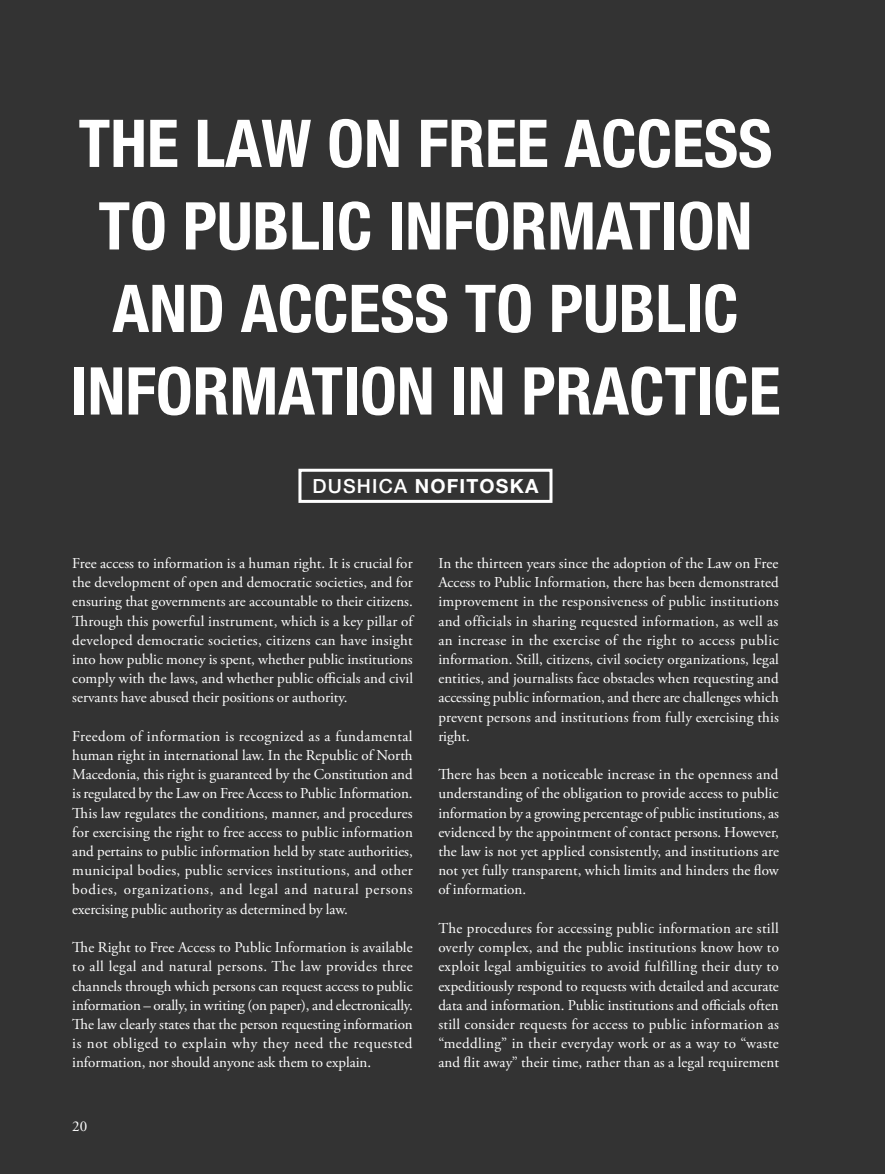
<style>
.page{position:relative;width:885px;height:1174px;background:#fff}
.page>*{position:absolute;margin:0;border:0;box-sizing:border-box;transform-origin:0 0}
.t1{font:700 condensed 66px/82.5px "Helvetica Neue LT Pro";color:#fff;text-align:center}
.t2{font:700 19.5px "Helvetica Neue LT Pro";letter-spacing:.06em;color:#fff}
.t3{font:15px/19.2px "Adobe Garamond Pro";color:#fff;text-align:justify}
.s1{font-weight:500}
</style>
<div class="page">
<div style="left:0;top:0;width:884px;height:1174px;background:#333"></div>
<div style="left:298px;top:469px;width:254px;height:34px;border:3px solid #fff"></div>
<h1 class="t1" style="left:70px;top:101px;width:711px">THE LAW ON FREE ACCESS<br>TO PUBLIC INFORMATION<br>AND ACCESS TO PUBLIC<br>INFORMATION IN PRACTICE</h1>
<h2 class="t2" style="left:312px;top:474px;width:227px"><span class="s1">DUSHICA</span> NOFITOSKA</h2>
<p class="t3" style="left:72px;top:554px;width:342px">Free access to information is a human right. It is crucial for the development of open and democratic societies, and for ensuring that governments are accountable to their citizens.<br>Through this powerful instrument, which is a key pillar of developed democratic societies, citizens can have insight into how public money is spent, whether public institutions comply with the laws, and whether public officials and civil servants have abused their positions or authority.</p>
<p class="t3" style="left:72px;top:727px;width:342px">Freedom of information is recognized as a fundamental human right in international law. In the Republic of North Macedonia, this right is guaranteed by the Constitution and is regulated by the Law on Free Access to Public Information.<br>This law regulates the conditions, manner, and procedures for exercising the right to free access to public information and pertains to public information held by state authorities, municipal bodies, public services institutions, and other bodies, organizations, and legal and natural persons exercising public authority as determined by law.</p>
<p class="t3" style="left:72px;top:938px;width:342px">The Right to Free Access to Public Information is available to all legal and natural persons. The law provides three channels through which persons can request access to public information – orally, in writing (on paper), and electronically.<br>The law clearly states that the person requesting information is not obliged to explain why they need the requested information, nor should anyone ask them to explain.</p>
<p class="t3" style="left:72px;top:1117px;width:16px">20</p>
<p class="t3" style="left:438px;top:554px;width:342px">In the thirteen years since the adoption of the Law on Free Access to Public Information, there has been demonstrated improvement in the responsiveness of public institutions and officials in sharing requested information, as well as an increase in the exercise of the right to access public information. Still, citizens, civil society organizations, legal entities, and journalists face obstacles when requesting and accessing public information, and there are challenges which prevent persons and institutions from fully exercising this right.</p>
<p class="t3" style="left:438px;top:765px;width:342px">There has been a noticeable increase in the openness and understanding of the obligation to provide access to public information by a growing percentage of public institutions, as evidenced by the appointment of contact persons. However, the law is not yet applied consistently, and institutions are not yet fully transparent, which limits and hinders the flow of information.</p>
<p class="t3" style="left:438px;top:919px;width:342px">The procedures for accessing public information are still overly complex, and the public institutions know how to exploit legal ambiguities to avoid fulfilling their duty to expeditiously respond to requests with detailed and accurate data and information. Public institutions and officials often still consider requests for access to public information as “meddling” in their everyday work or as a way to “waste and flit away” their time, rather than as a legal requirement</p>
</div>
